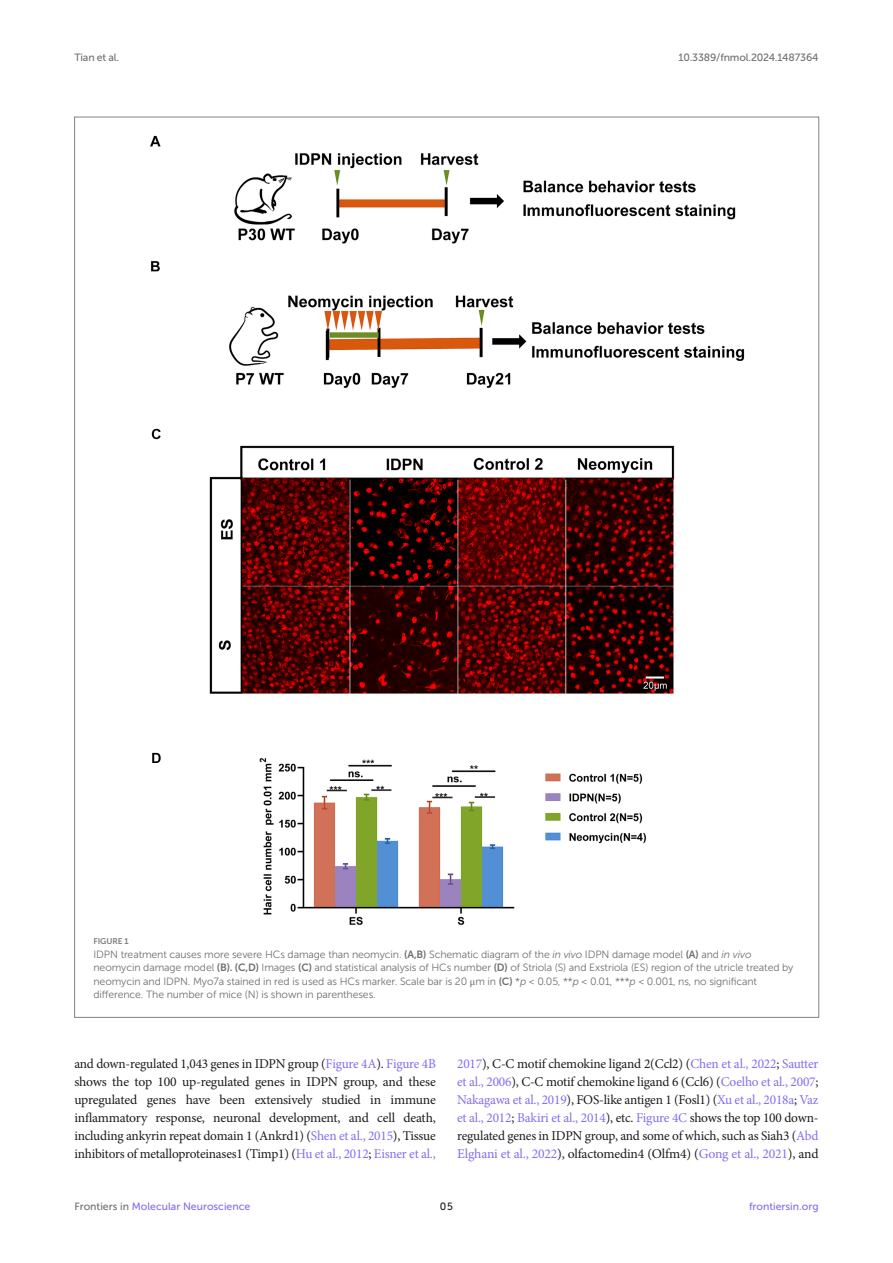
<style>
.page{position:relative;width:893px;height:1263px;background:#fff}
.page>*{position:absolute;margin:0;border:0;box-sizing:border-box;transform-origin:0 0}
.TEXT{font:13.5px/18px "Minion Pro";letter-spacing:-.015em;color:#1b1c1b;text-align:justify}
.FIG_LEG{font:10.5px/13.5px "Museo Sans 300";letter-spacing:-.01em;color:#706f70}
.t1{font:10.5px "Museo Sans 500";color:#856df0}
.t2{font:10.5px "Museo Sans 500";letter-spacing:-.015em;color:#706f70}
.t3{font:10.5px "Museo Sans 500";color:#1b1c1b}
.FIG_HD{font:8.25px "Museo Sans 700";letter-spacing:-.01em;color:#7e7f7f}
.s1{font-family:"Museo Sans 700"}
.s2{font-style:italic}
.s3{font-family:"STIX General"}
.s4{color:#856df0}
.s5{color:#706f70}
</style>
<div class="page">
<img style="left:150px;top:136px;width:594px;height:789px">
<p class="t2" style="left:74px;top:51px;width:46px">Tian et al.</p>
<p class="t2" style="left:678px;top:51px;width:142px">10.3389/fnmol.2024.1487364</p>
<p class="FIG_HD" style="left:94px;top:937px;width:37px">FIGURE 1</p>
<p class="FIG_LEG" style="left:94px;top:948px;width:701px">IDPN treatment causes more severe HCs damage than neomycin. <span class="s1">(A,B)</span> Schematic diagram of the <span class="s2">in vivo</span> IDPN damage model <span class="s1">(A)</span> and <span class="s2">in vivo </span>neomycin damage model <span class="s1">(B). (C,D)</span> Images <span class="s1">(C)</span> and statistical analysis of HCs number <span class="s1">(D)</span> of Striola (S) and Exstriola (ES) region of the utricle treated by neomycin and IDPN. Myo7a stained in red is used as HCs marker. Scale bar is 20 <span class="s3">μ</span>m in <span class="s1">(C)</span> *<span class="s2">p</span> &lt; 0.05, **<span class="s2">p</span> &lt; 0.01, ***<span class="s2">p</span> &lt; 0.001, ns, no significant difference. The number of mice (N) is shown in parentheses.</p>
<p class="TEXT" style="left:74px;top:1055px;width:363px">and down-regulated 1,043 genes in IDPN group (<span class="s4">Figure 4A</span>). <span class="s4">Figure 4B </span>shows the top 100 up-regulated genes in IDPN group, and these upregulated genes have been extensively studied in immune inflammatory response, neuronal development, and cell death, including ankyrin repeat domain 1 (Ankrd1) (<span class="s4">Shen et al., 2015</span>), Tissue inhibitors of metalloproteinases1 (Timp1) (<span class="s4">Hu et al., 2012</span>; <span class="s4">Eisner et al.,</span></p>
<p class="TEXT" style="left:457px;top:1055px;width:363px"><span class="s4">2017</span>), C-C motif chemokine ligand 2(Ccl2) (<span class="s4">Chen et al., 2022</span>; <span class="s4">Sautter et al., 2006</span>), C-C motif chemokine ligand 6 (Ccl6) (<span class="s4">Coelho et al., 2007</span>; <span class="s4">Nakagawa et al., 2019</span>), FOS-like antigen 1 (Fosl1) (<span class="s4">Xu et al., 2018a</span>; <span class="s4">Vaz et al., 2012</span>; <span class="s4">Bakiri et al., 2014</span>), etc. <span class="s4">Figure 4C</span> shows the top 100 down&shy;regulated genes in IDPN group, and some of which, such as Siah3 (<span class="s4">Abd Elghani et al., 2022</span>), olfactomedin4 (Olfm4) (<span class="s4">Gong et al., 2021</span>), and</p>
<p class="t1" style="left:74px;top:1200px;width:177px"><span class="s5">Frontiers in</span> Molecular Neuroscience</p>
<p class="t3" style="left:440px;top:1200px;width:14px">05</p>
<p class="t1" style="left:749px;top:1200px;width:71px">frontiersin.org</p>
</div>
